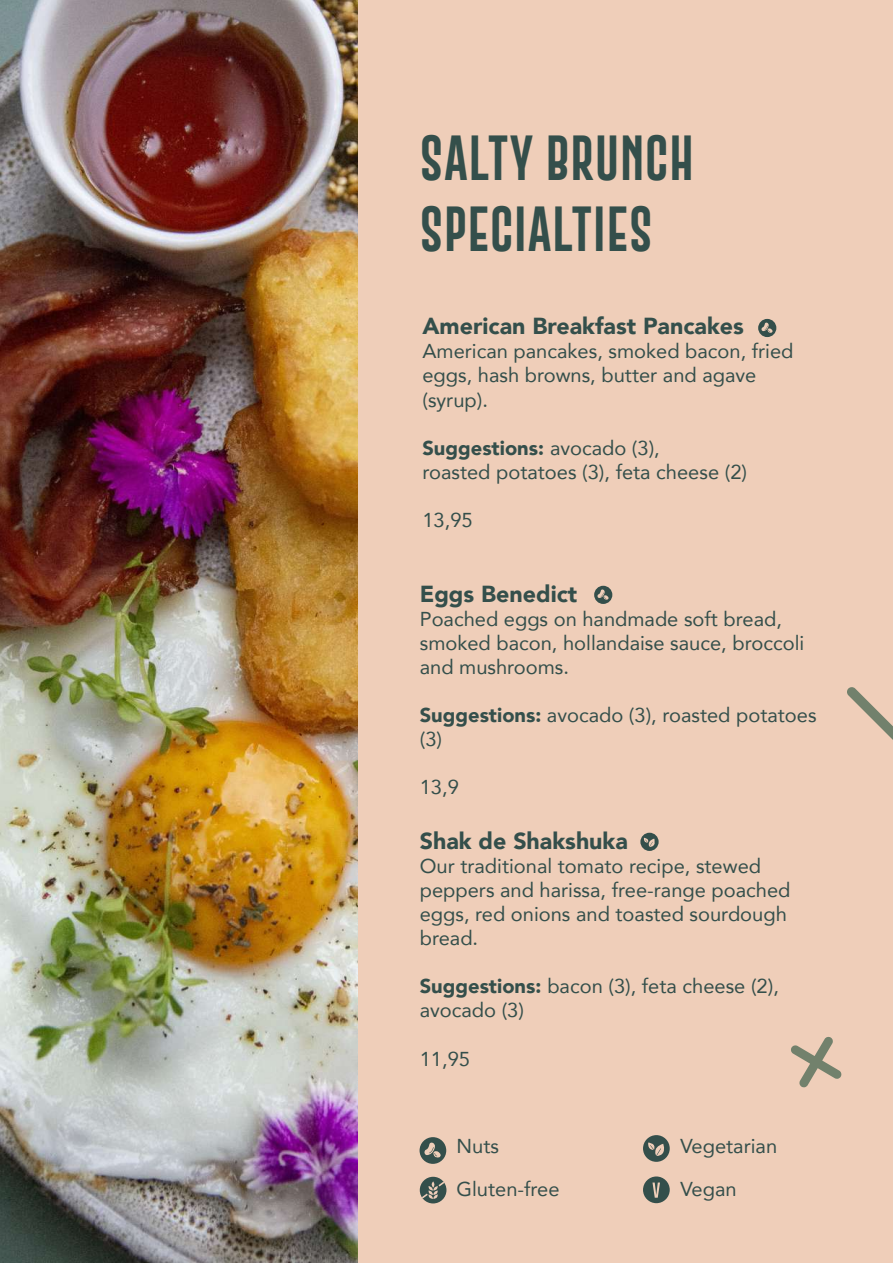
<style>
.page{position:relative;width:893px;height:1263px;background:#efceb9}
.page>*{position:absolute;margin:0;border:0;box-sizing:border-box;transform-origin:0 0}
.t1{font:46.5px/71.1px "Gobold Extra 2";letter-spacing:.02em;color:#344f4b}
.t2{font:900 23.25px "Avenir";color:#344f4b}
.t3{font:20.1px/24.2px "Avenir";color:#344f4b}
.s1{font-weight:900}
</style>
<div class="page">
<svg style="left:847px;top:687px;width:46px;height:53px"></svg>
<svg style="left:791px;top:1036px;width:51px;height:51px"></svg>
<div style="left:643px;top:1176px;width:27px;height:27px;background:#344f4b;border-radius:50%"></div>
<svg style="left:652px;top:1182px;width:8px;height:16px"></svg>
<div style="left:643px;top:1135px;width:27px;height:27px;background:#344f4b;border-radius:50%"></div>
<svg style="left:648px;top:1142px;width:20px;height:14px"></svg>
<div style="left:420px;top:1137px;width:26px;height:27px;background:#344f4b;border-radius:50%"></div>
<svg style="left:424px;top:1142px;width:17px;height:16px"></svg>
<div style="left:420px;top:1177px;width:26px;height:26px;background:#344f4b;border-radius:50%"></div>
<svg style="left:420px;top:1179px;width:26px;height:21px"></svg>
<div style="left:758px;top:319px;width:18px;height:18px;background:#344f4b;border-radius:50%"></div>
<svg style="left:761px;top:322px;width:12px;height:11px"></svg>
<div style="left:594px;top:586px;width:18px;height:18px;background:#344f4b;border-radius:50%"></div>
<svg style="left:597px;top:589px;width:12px;height:11px"></svg>
<img style="left:0;top:0;width:357px;height:1263px">
<svg style="left:640px;top:833px;width:19px;height:18px"></svg>
<svg style="left:643px;top:838px;width:14px;height:9px"></svg>
<h1 class="t1" style="left:420px;top:123px;width:276px">SALTY BRUNCH<br>SPECIALTIES</h1>
<p class="t2" style="left:422px;top:306px;width:323px">American Breakfast Pancakes</p>
<p class="t3" style="left:422px;top:339px;width:373px">American pancakes, smoked bacon, fried eggs, hash browns, butter and agave (syrup).</p>
<p class="t3" style="left:422px;top:435px;width:326px"><span class="s1">Suggestions:</span> avocado (3),<br>roasted potatoes (3), feta cheese (2)</p>
<p class="t3" style="left:422px;top:507px;width:52px">13,95</p>
<p class="t2" style="left:420px;top:574px;width:159px">Eggs Benedict</p>
<p class="t3" style="left:420px;top:606px;width:386px">Poached eggs on handmade soft bread, smoked bacon, hollandaise sauce, broccoli and mushrooms.</p>
<p class="t3" style="left:420px;top:702px;width:398px"><span class="s1">Suggestions:</span> avocado (3), roasted potatoes (3)</p>
<p class="t3" style="left:420px;top:775px;width:41px">13,9</p>
<p class="t2" style="left:420px;top:821px;width:210px">Shak de Shakshuka</p>
<p class="t3" style="left:420px;top:853px;width:372px">Our traditional tomato recipe, stewed peppers and harissa, free-range poached eggs, red onions and toasted sourdough bread.</p>
<p class="t3" style="left:420px;top:974px;width:361px"><span class="s1">Suggestions:</span> bacon (3), feta cheese (2), avocado (3)</p>
<p class="t3" style="left:420px;top:1046px;width:52px">11,95</p>
<p class="t3" style="left:456px;top:1124px;width:105px;line-height:42.9px">Nuts<br>Gluten-free</p>
<p class="t3" style="left:680px;top:1124px;width:98px;line-height:42.9px">Vegetarian<br>Vegan</p>
</div>
